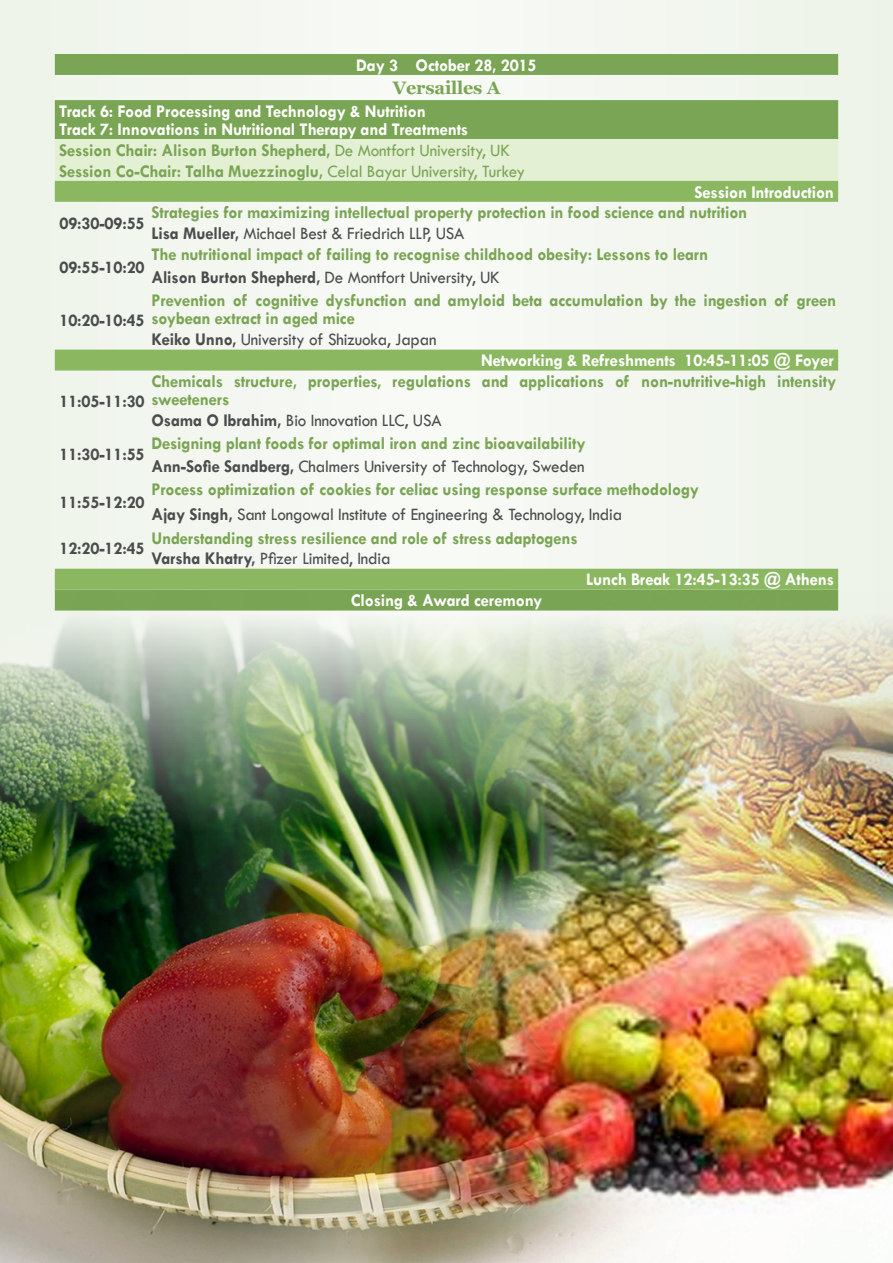
<style>
.page{position:relative;width:893px;height:1263px;background:#fff}
.page>*{position:absolute;margin:0;border:0;box-sizing:border-box;transform-origin:0 0}
.t1{font:700 18px "Tw Cen";letter-spacing:-.01em;color:#7aa554;scale:.95 1}
.t2{font:18px "Tw Cen";letter-spacing:-.01em;color:#4b4c4d;scale:.95 1}
.t3{font:700 18px "Tw Cen";letter-spacing:-.01em;color:#fff;scale:.95 1}
.t4{font:700 18px "Tw Cen";letter-spacing:-.01em;color:#4b4c4d;scale:.95 1}
.t5{font:700 18px "Georgia";letter-spacing:-.01em;color:#7aa554}
.s1{font-weight:400}
.s2{font-weight:700}
.s3{color:#4b4c4d}
.s4{color:#7aa554}
</style>
<div class="page">
<svg style="left:0;top:0;width:893px;height:591px;fill:#eff4eb"></svg>
<svg style="left:55px;top:54px;width:783px;height:537px;fill:#7aa554"></svg>
<div style="left:55px;top:139px;width:783px;height:42px;background:#e4f0d4"></div>
<svg style="left:55px;top:181px;width:783px;height:409px;fill:#f3f7f0"></svg>
<img style="left:0;top:591px;width:893px;height:672px">
<p class="t3" style="left:356px;top:54px;width:191px">Day 3 October 28, 2015</p>
<p class="t5" style="left:393px;top:77px;width:109px">Versailles A</p>
<p class="t3" style="left:59px;top:100px;width:387px">Track 6: Food Processing and Technology &amp; Nutrition</p>
<p class="t3" style="left:59px;top:118px;width:432px">Track 7: Innovations in Nutritional Therapy and Treatments</p>
<p class="t1" style="left:59px;top:139px;width:476px">Session Chair: Alison Burton Shepherd, <span class="s1">De Montfort University, UK</span></p>
<p class="t1" style="left:59px;top:160px;width:492px">Session Co-Chair: Talha Muezzinoglu, <span class="s1">Celal Bayar University, Turkey</span></p>
<p class="t3" style="left:695px;top:181px;width:148px">Session Introduction</p>
<p class="t4" style="left:59px;top:212px;width:91px">09:30-09:55</p>
<p class="t1" style="left:151px;top:202px;width:629px">Strategies for maximizing intellectual property protection in food science and nutrition</p>
<p class="t2" style="left:151px;top:223px;width:331px"><span class="s2">Lisa Mueller,</span> Michael Best &amp; Friedrich LLP, USA</p>
<p class="t1" style="left:151px;top:244px;width:588px">The nutritional impact of failing to recognise childhood obesity: Lessons to learn</p>
<p class="t2" style="left:151px;top:267px;width:368px"><span class="s2">Alison Burton Shepherd,</span> De Montfort University, UK</p>
<p class="t1" style="left:59px;top:308px;width:312px"><span class="s3">10:20-10:45</span> soybean extract in aged mice</p>
<p class="t4" style="left:59px;top:256px;width:91px">09:55-10:20</p>
<p class="t1" style="left:151px;top:290px;width:722px">Prevention of cognitive dysfunction and amyloid beta accumulation by the ingestion of green</p>
<p class="t2" style="left:151px;top:329px;width:302px"><span class="s2">Keiko Unno,</span> University of Shizuoka, Japan</p>
<p class="t3" style="left:481px;top:350px;width:373px">Networking &amp; Refreshments 10:45-11:05 @ Foyer</p>
<p class="t4" style="left:59px;top:390px;width:180px">11:05-11:30 <span class="s4">sweeteners</span></p>
<p class="t1" style="left:151px;top:371px;width:722px">Chemicals structure, properties, regulations and applications of non-nutritive-high intensity</p>
<p class="t2" style="left:151px;top:410px;width:307px"><span class="s2">Osama O Ibrahim,</span> Bio Innovation LLC, USA</p>
<p class="t4" style="left:59px;top:443px;width:91px">11:30-11:55</p>
<p class="t1" style="left:151px;top:433px;width:458px">Designing plant foods for optimal iron and zinc bioavailability</p>
<p class="t2" style="left:151px;top:456px;width:458px"><span class="s2">Ann-Sofie Sandberg,</span> Chalmers University of Technology, Sweden</p>
<p class="t1" style="left:151px;top:479px;width:578px">Process optimization of cookies for celiac using response surface methodology</p>
<p class="t2" style="left:151px;top:504px;width:497px"><span class="s2">Ajay Singh,</span> Sant Longowal Institute of Engineering &amp; Technology, India</p>
<p class="t4" style="left:59px;top:491px;width:91px">11:55-12:20</p>
<p class="t1" style="left:151px;top:527px;width:450px">Understanding stress resilience and role of stress adaptogens</p>
<p class="t2" style="left:151px;top:548px;width:253px"><span class="s2">Varsha Khatry,</span> Pfizer Limited, India</p>
<p class="t4" style="left:59px;top:537px;width:91px">12:20-12:45</p>
<p class="t3" style="left:351px;top:590px;width:203px">Closing &amp; Award ceremony</p>
<p class="t3" style="left:586px;top:569px;width:262px">Lunch Break 12:45-13:35 @ Athens</p>
</div>
